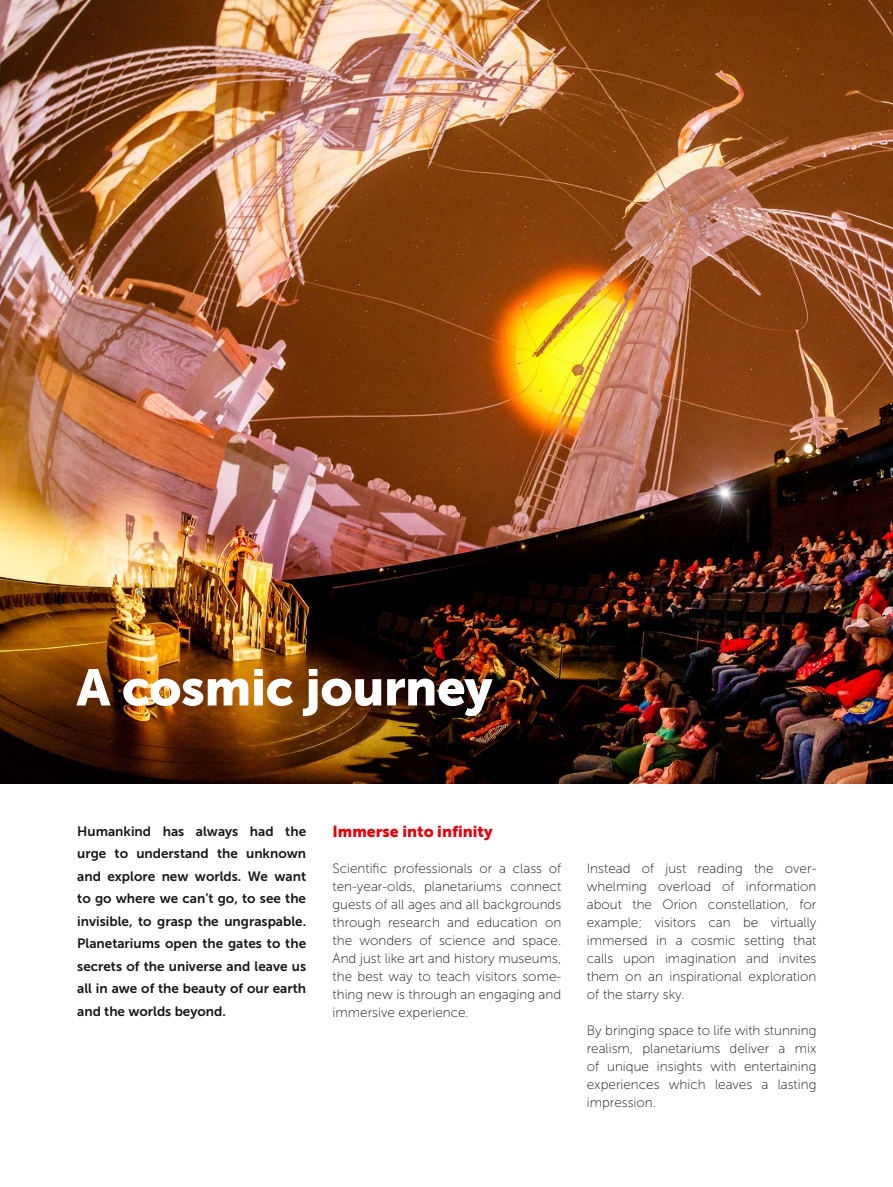
<style>
.page{position:relative;width:893px;height:1187px;background:#fff}
.page>*{position:absolute;margin:0;border:0;box-sizing:border-box;transform-origin:0 0}
.t1{font:51px "Museo Sans 900";letter-spacing:-.01em;color:#fff}
.t2{font:15.75px "Museo Sans 900";color:#e3000b}
.t3{font:13.5px/18px "Museo Sans 100";color:#181716;text-align:justify}
.t4{font:13.5px/22.5px "Museo Sans 700";color:#181716;text-align:justify}
</style>
<div class="page">
<img style="left:0;top:0;width:893px;height:783px">
<h1 class="t1" style="left:77px;top:658px;width:418px">A cosmic journey</h1>
<p class="t4" style="left:77px;top:819px;width:230px">Humankind has always had the urge to understand the unknown and explore new worlds. We want to go where we can’t go, to see the invisible, to grasp the ungraspable.<br>Planetariums open the gates to the secrets of the universe and leave us all in awe of the beauty of our earth and the worlds beyond.</p>
<p class="t2" style="left:333px;top:822px;width:162px">Immerse into infinity</p>
<p class="t3" style="left:333px;top:859px;width:230px">Scientific professionals or a class of ten-year-olds, planetariums connect guests of all ages and all backgrounds through research and education on the wonders of science and space.<br>And just like art and history museums, the best way to teach visitors some&shy;thing new is through an engaging and immersive experience.</p>
<p class="t3" style="left:587px;top:859px;width:231px">Instead of just reading the over&shy;whelming overload of information about the Orion constellation, for example; visitors can be virtually immersed in a cosmic setting that calls upon imagination and invites them on an inspirational exploration of the starry sky.</p>
<p class="t3" style="left:587px;top:1021px;width:231px">By bringing space to life with stunning realism, planetariums deliver a mix of unique insights with entertaining experiences which leaves a lasting impression.</p>
</div>
